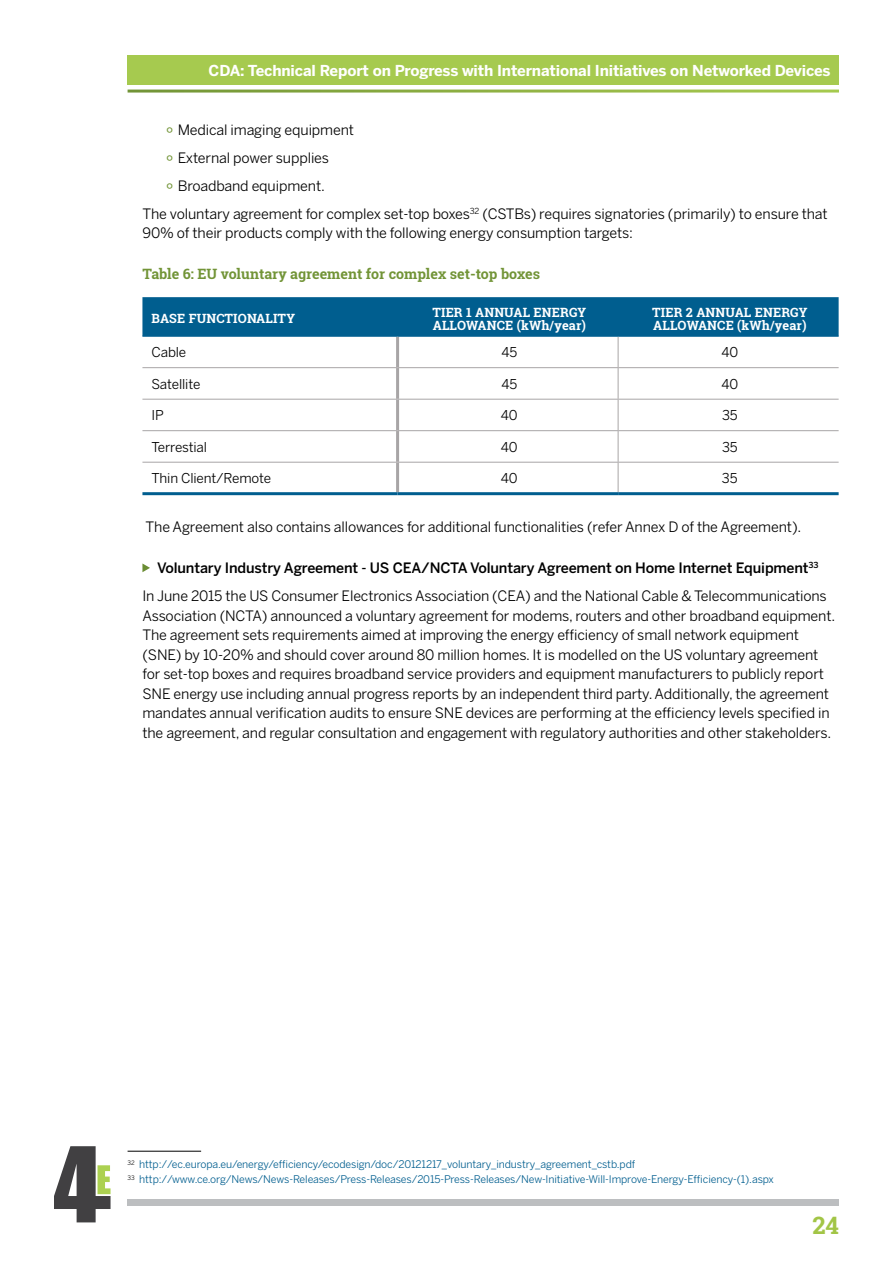
<style>
.page{position:relative;width:893px;height:1263px;background:#fff}
.page>*{position:absolute;margin:0;border:0;box-sizing:border-box;transform-origin:0 0}
.t1{font:700 24px "Roboto Slab";color:#a2c546}
.t2{font:700 15px "Benton Sans";letter-spacing:-.01em;color:#fff}
.t3{font:14.25px/19.5px "Benton Sans";letter-spacing:-.01em;color:#000;text-align:center}
.t4{font:700 14.25px "Roboto Slab";color:#729437}
.t5{font:13.5px "Benton Sans";letter-spacing:-.01em;color:#000}
.t6{font:700 12.75px/13.5px "Roboto Slab";letter-spacing:.01em;color:#fff}
.t7{font:10.5px/15px "Benton Sans";letter-spacing:-.01em;color:#005e8f}
.s1{font-size:19.5px;color:#729437}
.s2{font-weight:500}
</style>
<div class="page">
<svg style="left:54px;top:1146px;width:57px;height:76px"></svg>
<div style="left:128px;top:1199px;width:711px;height:7px;background:#bcbec0"></div>
<div style="left:128px;top:55px;width:711px;height:30px;background:#a6ca4f"></div>
<svg style="left:142px;top:563px;width:8px;height:9px"></svg>
<div style="left:142px;top:297px;width:697px;height:39px;background:#005e8f"></div>
<hr style="left:396px;top:337px;width:3px;height:30px;background:#a8a5a6">
<hr style="left:396px;top:368px;width:3px;height:31px;background:#a8a5a6">
<hr style="left:396px;top:400px;width:3px;height:30px;background:#a8a5a6">
<hr style="left:396px;top:431px;width:3px;height:31px;background:#a8a5a6">
<hr style="left:396px;top:463px;width:3px;height:29px;background:#a8a5a6">
<hr style="left:142px;top:367px;width:256px;height:1px;background:#a8a5a6">
<hr style="left:398px;top:367px;width:220px;height:1px;background:#a8a5a6">
<hr style="left:618px;top:367px;width:221px;height:1px;background:#a8a5a6">
<hr style="left:142px;top:399px;width:256px;height:1px;background:#a8a5a6">
<hr style="left:398px;top:399px;width:220px;height:1px;background:#a8a5a6">
<hr style="left:618px;top:399px;width:221px;height:1px;background:#a8a5a6">
<hr style="left:142px;top:430px;width:256px;height:1px;background:#a8a5a6">
<hr style="left:398px;top:430px;width:220px;height:1px;background:#a8a5a6">
<hr style="left:618px;top:430px;width:221px;height:1px;background:#a8a5a6">
<hr style="left:142px;top:462px;width:256px;height:1px;background:#a8a5a6">
<hr style="left:398px;top:462px;width:220px;height:1px;background:#a8a5a6">
<hr style="left:618px;top:462px;width:221px;height:1px;background:#a8a5a6">
<hr style="left:618px;top:337px;width:1px;height:30px;background:#a8a5a6">
<hr style="left:618px;top:368px;width:1px;height:31px;background:#a8a5a6">
<hr style="left:618px;top:400px;width:1px;height:30px;background:#a8a5a6">
<hr style="left:618px;top:431px;width:1px;height:31px;background:#a8a5a6">
<svg style="left:618px;top:463px;width:1px;height:29px"></svg>
<hr style="left:142px;top:336px;width:256px;height:1px;background:#005e8f">
<hr style="left:398px;top:336px;width:220px;height:1px;background:#005e8f">
<hr style="left:618px;top:336px;width:221px;height:1px;background:#005e8f">
<hr style="left:142px;top:492px;width:256px;height:3px;background:#005e8f">
<hr style="left:398px;top:492px;width:220px;height:3px;background:#005e8f">
<hr style="left:618px;top:492px;width:221px;height:3px;background:#005e8f">
<hr style="left:128px;top:1151px;width:73px;height:1px;background:#000">
<p class="t2" style="left:209px;top:62px;width:623px">CDA: Technical Report on Progress with International Initiatives on Networked Devices</p>
<p class="t3" style="left:166px;top:119px;width:190px"><span class="s1">°</span> Medical imaging equipment</p>
<p class="t3" style="left:166px;top:147px;width:165px"><span class="s1">°</span> External power supplies</p>
<p class="t3" style="left:166px;top:175px;width:161px"><span class="s1">°</span> Broadband equipment.</p>
<p class="t3" style="left:142px;top:203px;width:687px">The voluntary agreement for complex set-top boxes<sup>32</sup> (CSTBs) requires signatories (primarily) to ensure that</p>
<p class="t3" style="left:142px;top:223px;width:492px">90% of their products comply with the following energy consumption targets:</p>
<p class="t4" style="left:142px;top:264px;width:399px">Table 6: EU voluntary agreement for complex set-top boxes</p>
<p class="t6" style="left:151px;top:312px;width:145px">BASE FUNCTIONALITY</p>
<p class="t6" style="left:432px;top:305px;width:155px">TIER 1 ANNUAL ENERGY<br>ALLOWANCE (kWh/year)</p>
<p class="t6" style="left:652px;top:305px;width:157px">TIER 2 ANNUAL ENERGY<br>ALLOWANCE (kWh/year)</p>
<p class="t5" style="left:151px;top:344px;width:36px">Cable</p>
<p class="t5" style="left:501px;top:344px;width:17px">45</p>
<p class="t5" style="left:721px;top:344px;width:18px">40</p>
<p class="t5" style="left:151px;top:376px;width:51px">Satellite</p>
<p class="t5" style="left:501px;top:376px;width:17px">45</p>
<p class="t5" style="left:721px;top:376px;width:18px">40</p>
<p class="t5" style="left:151px;top:407px;width:14px">IP</p>
<p class="t5" style="left:501px;top:407px;width:18px">40</p>
<p class="t5" style="left:722px;top:407px;width:17px">35</p>
<p class="t5" style="left:151px;top:439px;width:57px">Terrestial</p>
<p class="t5" style="left:501px;top:439px;width:18px">40</p>
<p class="t5" style="left:722px;top:439px;width:17px">35</p>
<p class="t5" style="left:151px;top:470px;width:121px">Thin Client/Remote</p>
<p class="t5" style="left:501px;top:470px;width:18px">40</p>
<p class="t5" style="left:722px;top:470px;width:17px">35</p>
<p class="t3" style="left:146px;top:517px;width:657px">The Agreement also contains allowances for additional functionalities (refer Annex D of the Agreement).</p>
<p class="t3" style="left:142px;top:554px;width:686px;line-height:28px"><span class="s2">Voluntary Industry Agreement - US CEA/NCTA Voluntary Agreement on Home Internet Equipment</span><sup>33<br></sup>In June 2015 the US Consumer Electronics Association (CEA) and the National Cable &amp; Telecommunications</p>
<p class="t3" style="left:142px;top:605px;width:694px;text-align:left">Association (NCTA) announced a voluntary agreement for modems, routers and other broadband equipment.<br>The agreement sets requirements aimed at improving the energy efficiency of small network equipment (SNE) by 10-20% and should cover around 80 million homes. It is modelled on the US voluntary agreement for set-top boxes and requires broadband service providers and equipment manufacturers to publicly report SNE energy use including annual progress reports by an independent third party. Additionally, the agreement mandates annual verification audits to ensure SNE devices are performing at the efficiency levels specified in the agreement, and regular consultation and engagement with regulatory authorities and other stakeholders.</p>
<p class="t7" style="left:128px;top:1157px;width:648px"><sup>32</sup> http://ec.europa.eu/energy/efficiency/ecodesign/doc/20121217_voluntary_industry_agreement_cstb.pdf<br><sup>33</sup> http://www.ce.org/News/News-Releases/Press-Releases/2015-Press-Releases/New-Initiative-Will-Improve-Energy-Efficiency-(1).aspx</p>
<h1 class="t1" style="left:812px;top:1209px;width:28px">24</h1>
</div>
